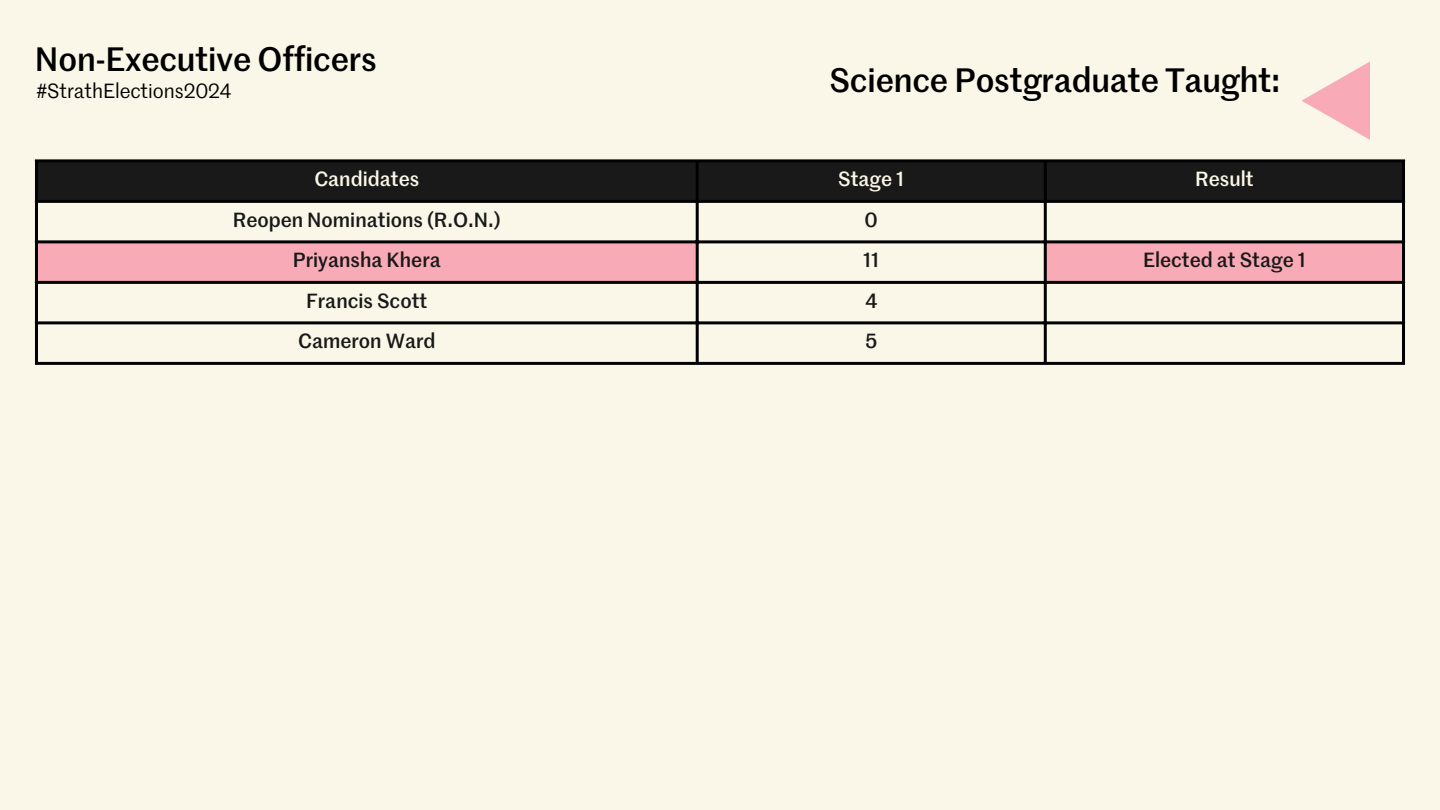
<style>
.page{position:relative;width:1440px;height:810px;background:#faf7e8}
.page>*{position:absolute;margin:0;border:0;box-sizing:border-box;transform-origin:0 0}
.t1{font:500 33px "Marr Sans";letter-spacing:-.005em;color:#000}
.t2{font:500 20px "Marr Sans";color:#191919}
.t3{font:500 20px "Marr Sans";color:#faf7e8}
.t4{font:20px "Marr Sans";letter-spacing:-.005em;color:#000}
</style>
<div class="page">
<div style="left:38px;top:162px;width:1364px;height:38px;background:#191919"></div>
<svg style="left:38px;top:243px;width:1364px;height:38px;fill:#f8aab6"></svg>
<svg style="left:38px;top:284px;width:1364px;height:78px"></svg>
<hr style="left:35px;top:162px;width:3px;height:200px;background:#000">
<hr style="left:696px;top:162px;width:3px;height:200px;background:#000">
<hr style="left:1044px;top:162px;width:3px;height:200px;background:#000">
<hr style="left:1402px;top:162px;width:3px;height:200px;background:#000">
<hr style="left:35px;top:159px;width:1370px;height:3px;background:#000">
<hr style="left:35px;top:200px;width:1370px;height:3px;background:#000">
<hr style="left:35px;top:240px;width:1370px;height:3px;background:#000">
<hr style="left:35px;top:281px;width:1370px;height:3px;background:#000">
<hr style="left:35px;top:321px;width:1370px;height:3px;background:#000">
<hr style="left:35px;top:362px;width:1370px;height:3px;background:#000">
<svg style="left:1301px;top:61px;width:69px;height:79px"></svg>
<p class="t1" style="left:35px;top:45px;width:343px">Non-Executive Officers</p>
<p class="t4" style="left:36px;top:82px;width:196px">#StrathElections2024</p>
<p class="t1" style="left:829px;top:66px;width:453px">Science Postgraduate Taught:</p>
<p class="t3" style="left:314px;top:171px;width:106px">Candidates</p>
<p class="t3" style="left:838px;top:171px;width:68px">Stage 1</p>
<p class="t3" style="left:1195px;top:171px;width:60px">Result</p>
<p class="t2" style="left:233px;top:211px;width:270px">Reopen Nominations (R.O.N.)</p>
<p class="t2" style="left:865px;top:211px;width:15px">0</p>
<p class="t2" style="left:293px;top:252px;width:149px">Priyansha Khera</p>
<p class="t2" style="left:863px;top:252px;width:17px">11</p>
<p class="t2" style="left:1143px;top:252px;width:164px">Elected at Stage 1</p>
<p class="t2" style="left:306px;top:292px;width:123px">Francis Scott</p>
<p class="t2" style="left:865px;top:292px;width:13px">4</p>
<p class="t2" style="left:298px;top:333px;width:139px">Cameron Ward</p>
<p class="t2" style="left:865px;top:333px;width:14px">5</p>
</div>
